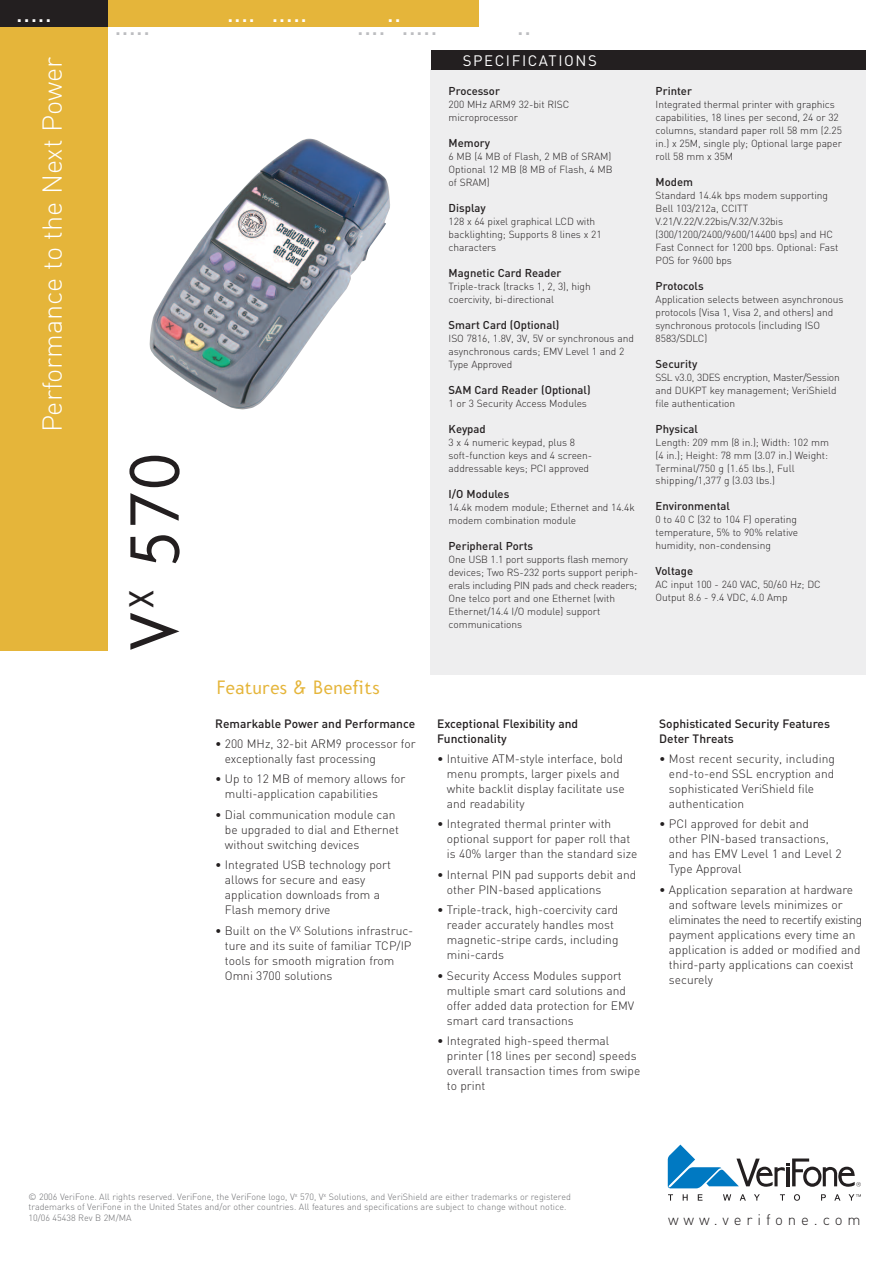
<style>
.page{position:relative;width:893px;height:1263px;background:#fff}
.page>*{position:absolute;margin:0;border:0;box-sizing:border-box;transform-origin:0 0}
.t1{font:75px "Mercury";color:#231f20}
.t2{font:27px "DIN Light Alternate";color:#fff}
.t3{font:25.95px "Helvetica";color:#bcbdc0}
.t4{font:25.95px "Helvetica";color:#fff}
.t5{font:21px "Mercury";color:#e5b53a}
.t6{font:300 15px "DIN";letter-spacing:.325em;color:#231f20}
.t7{font:15px "DIN";letter-spacing:.105em;color:#fff}
.t8{font:300 12px/15px "DIN";color:#231f20}
.t9{font:500 12px/15px "DIN";color:#231f20}
.t10{font:500 11.25px "DIN";color:#231f20}
.t11{font:300 10.2px/12.9px "DIN";letter-spacing:-.005em;color:#231f20}
.t12{font:300 9px/10.5px "DIN";color:#6c6d70}
</style>
<div class="page">
<img style="left:149px;top:139px;width:241px;height:270px">
<div style="left:431px;top:70px;width:435px;height:605px;background:#eeeeef"></div>
<div style="left:108px;top:0;width:370px;height:27px;background:#e5b53a"></div>
<div style="left:0;top:0;width:108px;height:650px;background:#e5b53a"></div>
<div style="left:0;top:0;width:108px;height:27px;background:#231f20"></div>
<svg style="left:668px;top:1194px;width:5px;height:6px"></svg>
<svg style="left:683px;top:1194px;width:5px;height:6px"></svg>
<svg style="left:698px;top:1194px;width:4px;height:6px"></svg>
<svg style="left:723px;top:1194px;width:8px;height:6px"></svg>
<svg style="left:740px;top:1194px;width:6px;height:6px"></svg>
<svg style="left:754px;top:1194px;width:6px;height:6px"></svg>
<svg style="left:780px;top:1194px;width:5px;height:6px"></svg>
<svg style="left:794px;top:1194px;width:6px;height:7px"></svg>
<svg style="left:821px;top:1194px;width:5px;height:6px"></svg>
<svg style="left:834px;top:1194px;width:6px;height:6px"></svg>
<svg style="left:848px;top:1194px;width:13px;height:6px"></svg>
<svg style="left:668px;top:1144px;width:193px;height:44px"></svg>
<div style="left:431px;top:50px;width:435px;height:19px;background:#231f20"></div>
<h3 class="t4" style="left:16px;top:3px;width:38px">.....</h3>
<h3 class="t4" style="left:227px;top:3px;width:82px">.... .....</h3>
<h3 class="t4" style="left:387px;top:3px;width:16px">..</h3>
<h2 class="t2" style="left:37px;top:432px;width:377px;rotate:-90deg">Performance to the Next Power</h2>
<h3 class="t3" style="left:114px;top:17px;width:38px">.....</h3>
<h3 class="t3" style="left:357px;top:17px;width:82px">.... .....</h3>
<h3 class="t3" style="left:517px;top:17px;width:16px">..</h3>
<h1 class="t1" style="left:109px;top:651px;width:200px;rotate:-90deg">V<sup>X</sup> 570</h1>
<h3 class="t5" style="left:217px;top:674px;width:165px">Features &amp; Benefits</h3>
<p class="t9" style="left:215px;top:716px;width:201px">Remarkable Power and Performance</p>
<p class="t8" style="left:225px;top:736px;width:192px;text-indent:-10px">• 200 MHz, 32-bit ARM9 processor for exceptionally fast processing</p>
<p class="t8" style="left:225px;top:772px;width:182px;text-indent:-10px">• Up to 12 MB of memory allows for multi-application capabilities</p>
<p class="t8" style="left:225px;top:807px;width:176px;text-indent:-10px">• Dial communication module can be upgraded to dial and Ethernet without switching devices</p>
<p class="t8" style="left:225px;top:857px;width:168px;text-indent:-10px">• Integrated USB technology port allows for secure and easy application downloads from a<br>Flash memory drive</p>
<p class="t8" style="left:225px;top:923px;width:190px;text-indent:-10px">• Built on the V<sup>X</sup> Solutions infrastruc&shy;ture and its suite of familiar TCP/IP tools for smooth migration from<br>Omni 3700 solutions</p>
<h3 class="t7" style="left:463px;top:52px;width:135px">SPECIFICATIONS</h3>
<p class="t10" style="left:449px;top:85px;width:53px">Processor</p>
<p class="t11" style="left:449px;top:98px;width:122px">200 MHz ARM9 32-bit RISC microprocessor</p>
<p class="t10" style="left:449px;top:137px;width:43px">Memory</p>
<p class="t11" style="left:449px;top:150px;width:165px;text-align:justify">6 MB (4 MB of Flash, 2 MB of SRAM)<br>Optional 12 MB (8 MB of Flash, 4 MB of SRAM)</p>
<p class="t10" style="left:449px;top:202px;width:39px">Display</p>
<p class="t11" style="left:449px;top:215px;width:155px">128 x 64 pixel graphical LCD with backlighting; Supports 8 lines x 21 characters</p>
<p class="t10" style="left:449px;top:267px;width:114px">Magnetic Card Reader</p>
<p class="t11" style="left:449px;top:280px;width:144px">Triple-track (tracks 1, 2, 3), high coercivity, bi-directional</p>
<p class="t10" style="left:449px;top:319px;width:112px">Smart Card (Optional)</p>
<p class="t11" style="left:449px;top:332px;width:187px">ISO 7816, 1.8V, 3V, 5V or synchronous and asynchronous cards; EMV Level 1 and 2<br>Type Approved</p>
<p class="t10" style="left:449px;top:383px;width:144px">SAM Card Reader (Optional)</p>
<p class="t11" style="left:449px;top:397px;width:140px">1 or 3 Security Access Modules</p>
<p class="t10" style="left:449px;top:422px;width:39px">Keypad</p>
<p class="t11" style="left:449px;top:436px;width:145px">3 x 4 numeric keypad, plus 8 soft-function keys and 4 screen&shy;addressable keys; PCI approved</p>
<p class="t10" style="left:449px;top:487px;width:62px">I/O Modules</p>
<p class="t11" style="left:449px;top:501px;width:188px">14.4k modem module; Ethernet and 14.4k modem combination module</p>
<p class="t10" style="left:449px;top:539px;width:86px">Peripheral Ports</p>
<p class="t11" style="left:449px;top:553px;width:191px">One USB 1.1 port supports flash memory devices; Two RS-232 ports support periph&shy;erals including PIN pads and check readers; One telco port and one Ethernet (with Ethernet/14.4 I/O module) support communications</p>
<p class="t9" style="left:437px;top:716px;width:142px">Exceptional Flexibility and<br>Functionality</p>
<p class="t8" style="left:447px;top:751px;width:179px;text-indent:-10px">• Intuitive ATM-style interface, bold menu prompts, larger pixels and white backlit display facilitate use and readability</p>
<p class="t8" style="left:447px;top:817px;width:192px;text-indent:-10px">• Integrated thermal printer with optional support for paper roll that is 40% larger than the standard size</p>
<p class="t8" style="left:447px;top:867px;width:191px;text-indent:-10px">• Internal PIN pad supports debit and other PIN-based applications</p>
<p class="t8" style="left:447px;top:902px;width:173px;text-indent:-10px">• Triple-track, high-coercivity card reader accurately handles most magnetic-stripe cards, including mini-cards</p>
<p class="t8" style="left:447px;top:968px;width:189px;text-indent:-10px">• Security Access Modules support multiple smart card solutions and offer added data protection for EMV smart card transactions</p>
<p class="t8" style="left:447px;top:1033px;width:195px;text-indent:-10px">• Integrated high-speed thermal printer (18 lines per second) speeds overall transaction times from swipe to print</p>
<p class="t10" style="left:656px;top:85px;width:38px">Printer</p>
<p class="t11" style="left:656px;top:98px;width:188px">Integrated thermal printer with graphics capabilities, 18 lines per second, 24 or 32 columns, standard paper roll 58 mm (2.25 in.) x 25M, single ply; Optional large paper roll 58 mm x 35M</p>
<p class="t10" style="left:656px;top:176px;width:39px">Modem</p>
<p class="t11" style="left:656px;top:189px;width:184px">Standard 14.4k bps modem supporting<br>Bell 103/212a, CCITT<br>V.21/V.22/V.22bis/V.32/V.32bis (300/1200/2400/9600/14400 bps) and HC<br>Fast Connect for 1200 bps. Optional: Fast<br>POS for 9600 bps</p>
<p class="t10" style="left:656px;top:279px;width:50px">Protocols</p>
<p class="t11" style="left:656px;top:293px;width:189px">Application selects between asynchronous protocols (Visa 1, Visa 2, and others) and synchronous protocols (including ISO 8583/SDLC)</p>
<p class="t10" style="left:656px;top:357px;width:43px">Security</p>
<p class="t11" style="left:656px;top:371px;width:186px">SSL v3.0, 3DES encryption, Master/Session and DUKPT key management; VeriShield file authentication</p>
<p class="t10" style="left:656px;top:422px;width:44px">Physical</p>
<p class="t11" style="left:656px;top:436px;width:175px">Length: 209 mm (8 in.); Width: 102 mm (4 in.); Height: 78 mm (3.07 in.) Weight:<br>Terminal/750 g (1.65 lbs.), Full shipping/1,377 g (3.03 lbs.)</p>
<p class="t10" style="left:656px;top:500px;width:76px">Environmental</p>
<p class="t11" style="left:656px;top:513px;width:144px">0 to 40 C (32 to 104 F) operating temperature, 5% to 90% relative humidity, non-condensing</p>
<p class="t10" style="left:656px;top:565px;width:39px">Voltage</p>
<p class="t11" style="left:656px;top:578px;width:167px">AC input 100 - 240 VAC, 50/60 Hz; DC<br>Output 8.6 - 9.4 VDC, 4.0 Amp</p>
<p class="t9" style="left:659px;top:716px;width:172px">Sophisticated Security Features<br>Deter Threats</p>
<p class="t8" style="left:669px;top:751px;width:168px;text-indent:-10px">• Most recent security, including end-to-end SSL encryption and sophisticated VeriShield file authentication</p>
<p class="t8" style="left:669px;top:817px;width:174px;text-indent:-10px">• PCI approved for debit and<br>other PIN-based transactions, and has EMV Level 1 and Level 2<br>Type Approval</p>
<p class="t8" style="left:669px;top:882px;width:195px;text-indent:-10px">• Application separation at hardware and software levels minimizes or eliminates the need to recertify existing payment applications every time an application is added or modified and third-party applications can coexist securely</p>
<p class="t12" style="left:28px;top:1191px;width:544px">© 2006 VeriFone. All rights reserved. VeriFone, the VeriFone logo, V<sup>x</sup> 570, V<sup>x</sup> Solutions, and VeriShield are either trademarks or registered trademarks of VeriFone in the United States and/or other countries. All features and specifications are subject to change without notice.<br>10/06 45438 Rev B 2M/MA</p>
<h3 class="t6" style="left:668px;top:1211px;width:194px">www.verifone.com</h3>
</div>
